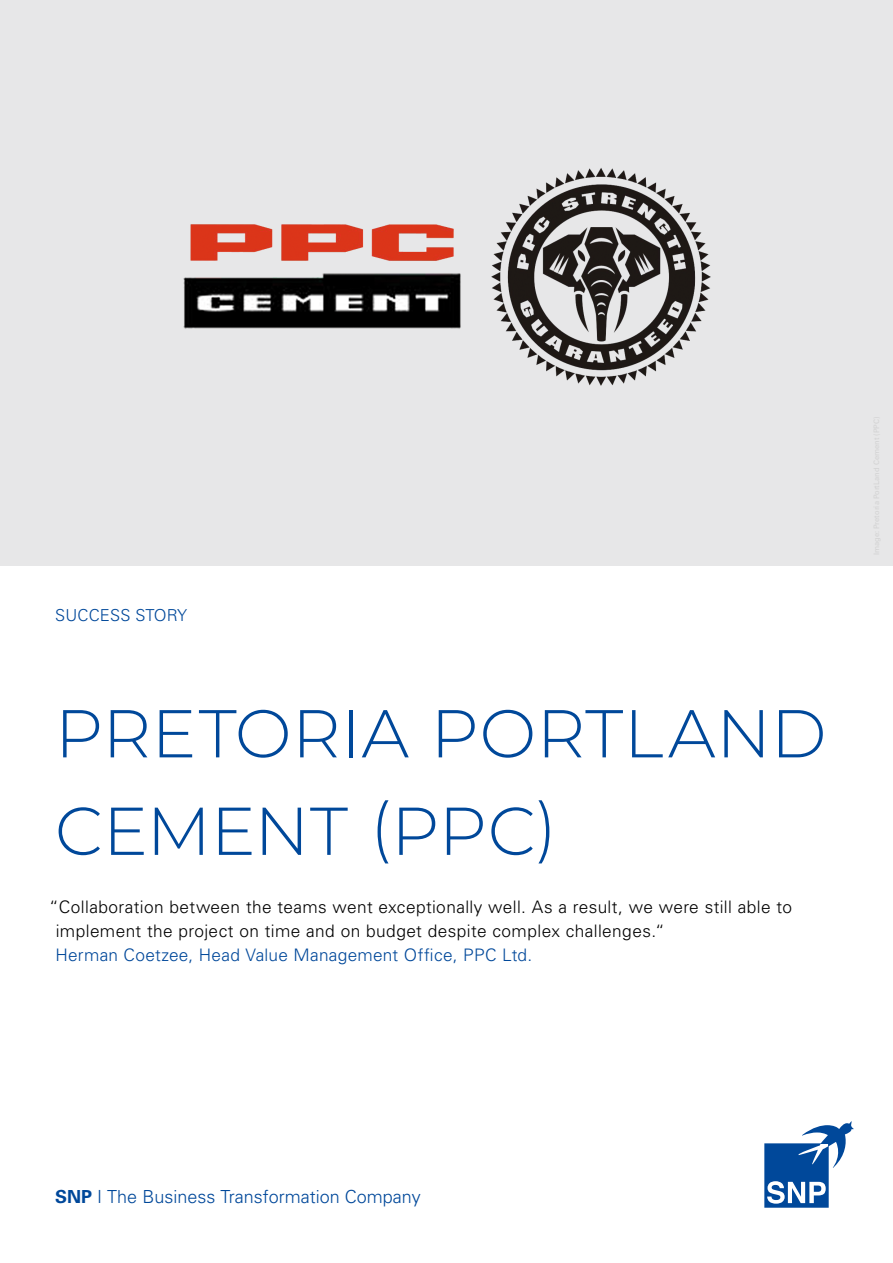
<style>
.page{position:relative;width:893px;height:1263px;background:#fff}
.page>*{position:absolute;margin:0;border:0;box-sizing:border-box;transform-origin:0 0}
.Success_Story_Headli{font:300 67.5px/97.5px "Montserrat";letter-spacing:.005em;color:#00489a}
.t1{font:300 18px "Univers";color:#00489a}
.Success_Story_Zitat{font:300 17.25px/24px "Univers LT Std";letter-spacing:.02em;color:#000}
.Success_Story_Zitat-2{font:300 17.25px "Univers LT Std";letter-spacing:.015em;color:#00489a}
.t2{font:300 16.5px "Univers LT Std";letter-spacing:.01em;color:#00489a}
.s1{font-weight:700}
</style>
<div class="page">
<svg style="left:764px;top:1121px;width:90px;height:87px"></svg>
<img style="left:0;top:0;width:893px;height:565px">
<p class="t2" style="left:55px;top:605px;width:134px">SUCCESS STORY</p>
<p class="Success_Story_Headli" style="left:55px;top:682px;width:773px">PRETORIA PORTLAND<br>CEMENT (PPC)</p>
<p class="Success_Story_Zitat" style="left:56px;top:895px;width:738px;text-indent:-6px">“Collaboration between the teams went exceptionally well. As a result, we were still able to implement the project on time and on budget despite complex challenges.“</p>
<p class="Success_Story_Zitat-2" style="left:55px;top:944px;width:478px">Herman Coetzee, Head Value Management Office, PPC Ltd.</p>
<p class="t1" style="left:55px;top:1186px;width:367px"><span class="s1">SNP</span> I The Business Transformation Company</p>
</div>
